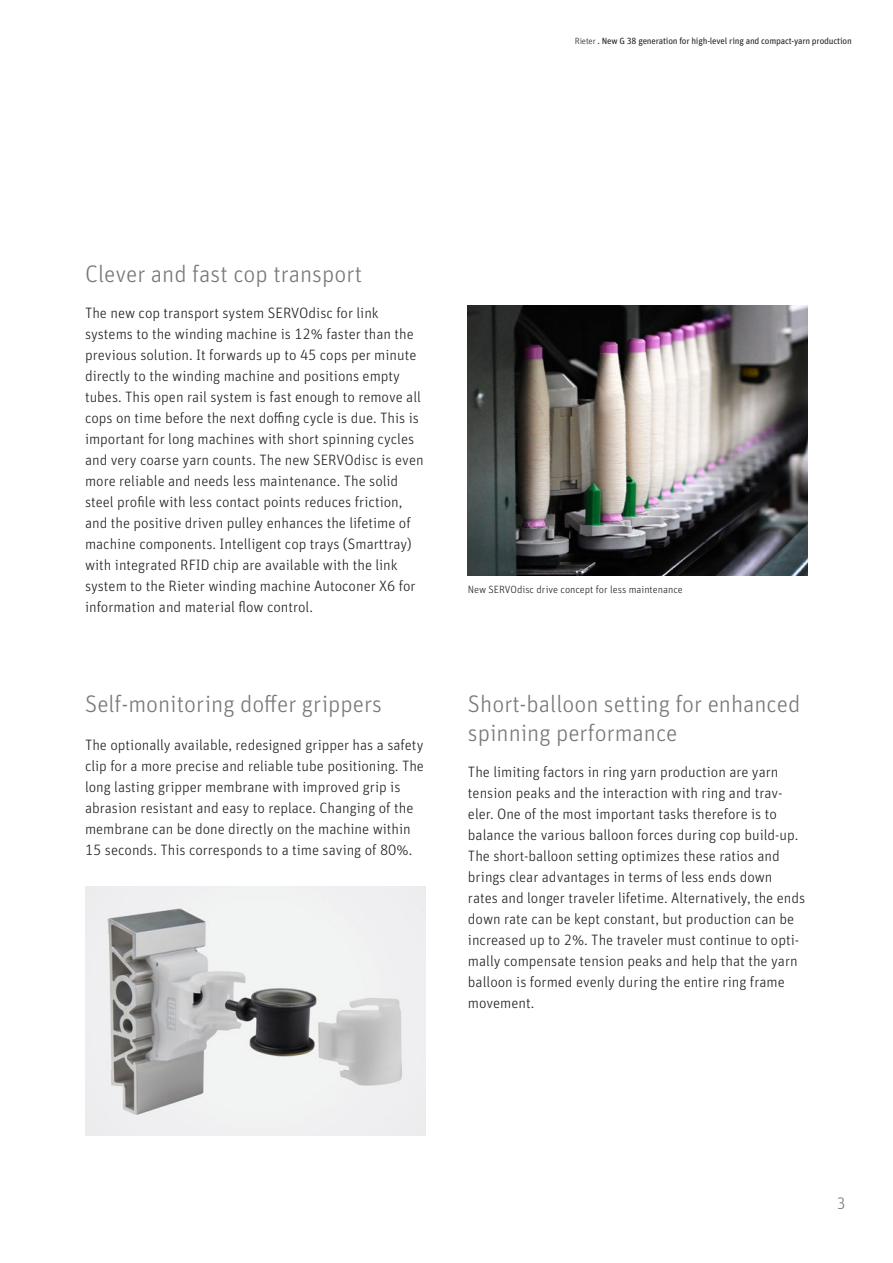
<style>
.page{position:relative;width:893px;height:1263px;background:#fff}
.page>*{position:absolute;margin:0;border:0;box-sizing:border-box;transform-origin:0 0}
.t1{font:300 24px/28.5px "Unit Pro";color:#76787b}
.t2{font:300 16.5px "Unit Pro";color:#76787b}
.t3{font:300 15px/21px "Unit Pro";color:#231f20}
.t4{font:300 10.5px "Unit Pro";color:#231f20}
.t5{font:9px "Unit Pro";letter-spacing:-.02em;color:#231f20}
.s1{font-weight:300}
</style>
<div class="page">
<img style="left:468px;top:305px;width:340px;height:271px">
<img style="left:85px;top:887px;width:340px;height:248px">
<p class="t5" style="left:575px;top:34px;width:278px"><span class="s1">Rieter</span> . New G 38 generation for high-level ring and compact-yarn production</p>
<h1 class="t1" style="left:85px;top:258px;width:279px">Clever and fast cop transport</h1>
<p class="t3" style="left:85px;top:302px;width:340px">The new cop transport system SERVOdisc for link systems to the winding machine is 12% faster than the previous solution. It forwards up to 45 cops per minute directly to the winding machine and positions empty tubes. This open rail system is fast enough to remove all cops on time before the next doffing cycle is due. This is important for long machines with short spinning cycles and very coarse yarn counts. The new SERVOdisc is even more reliable and needs less maintenance. The solid steel profile with less contact points reduces friction, and the positive driven pulley enhances the lifetime of machine components. Intelligent cop trays (Smarttray) with integrated RFID chip are available with the link system to the Rieter winding machine Autoconer X6 for information and material flow control.</p>
<p class="t4" style="left:468px;top:582px;width:217px">New SERVOdisc drive concept for less maintenance</p>
<h1 class="t1" style="left:85px;top:688px;width:298px">Self-monitoring doffer grippers</h1>
<h1 class="t1" style="left:468px;top:688px;width:334px">Short-balloon setting for enhanced spinning performance</h1>
<p class="t3" style="left:468px;top:761px;width:339px">The limiting factors in ring yarn production are yarn tension peaks and the interaction with ring and trav&shy;eler. One of the most important tasks therefore is to balance the various balloon forces during cop build-up.<br>The short-balloon setting optimizes these ratios and brings clear advantages in terms of less ends down rates and longer traveler lifetime. Alternatively, the ends down rate can be kept constant, but production can be increased up to 2%. The traveler must continue to opti&shy;mally compensate tension peaks and help that the yarn balloon is formed evenly during the entire ring frame movement.</p>
<p class="t3" style="left:85px;top:733px;width:340px">The optionally available, redesigned gripper has a safety clip for a more precise and reliable tube positioning. The long lasting gripper membrane with improved grip is abrasion resistant and easy to replace. Changing of the membrane can be done directly on the machine within 15 seconds. This corresponds to a time saving of 80%.</p>
<p class="t2" style="left:838px;top:1191px;width:10px">3</p>
</div>
